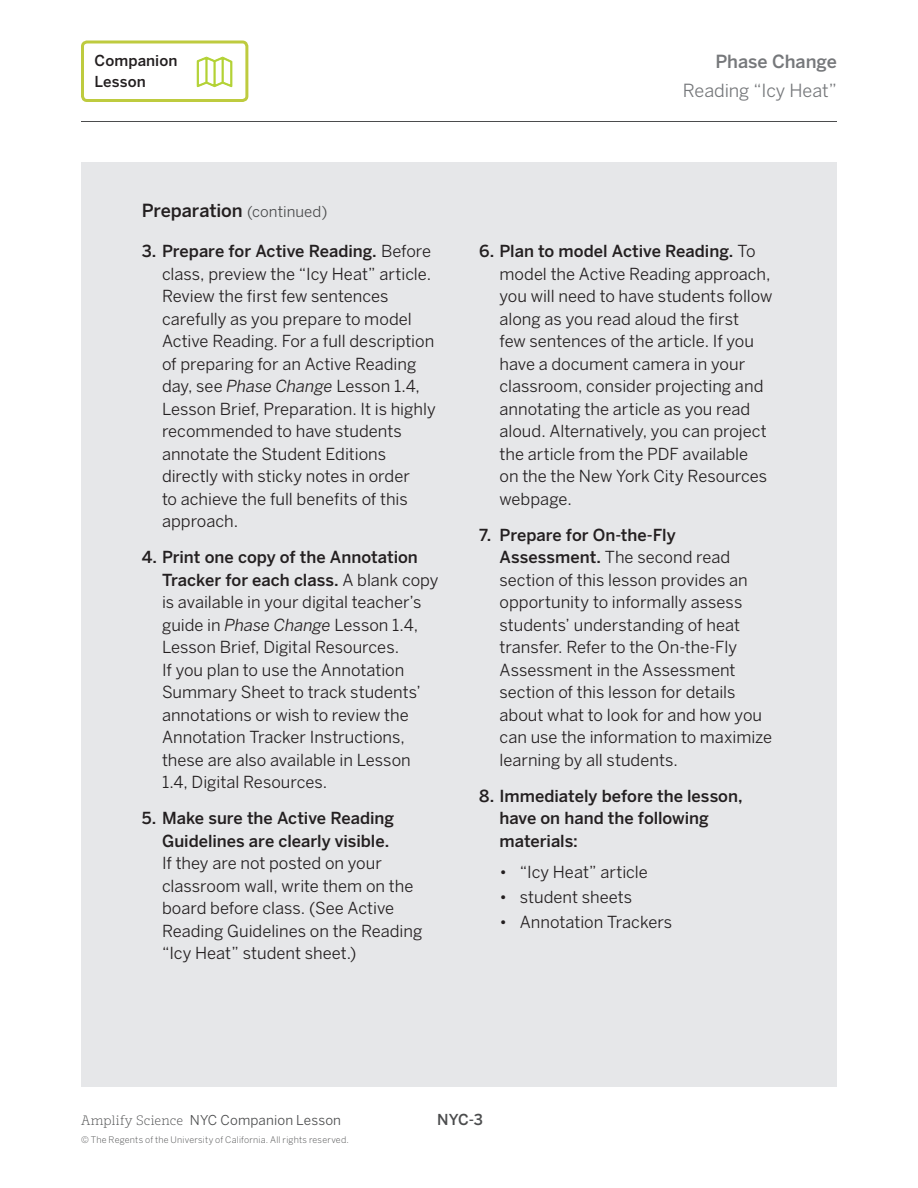
<style>
.page{position:relative;width:918px;height:1188px;background:#fff}
.page>*{position:absolute;margin:0;border:0;box-sizing:border-box;transform-origin:0 0}
.M___P_Heading_1{font:500 18px "Benton Sans";letter-spacing:-.005em;color:#231f20}
.t1{font:18px "Benton Sans";letter-spacing:-.005em;color:#76787b}
.t2{font:500 18px "Benton Sans";letter-spacing:-.005em;color:#76787b}
.t3{font:16.5px/22.5px "Benton Sans";color:#231f20}
.t4{font:500 16.5px/22.5px "Benton Sans";color:#231f20}
.t5{font:500 15px/21px "Benton Sans";letter-spacing:.005em;color:#231f20}
.t6{font:500 15px "Benton Sans";color:#4b4c4d}
.t7{font:13.5px "Benton Sans";letter-spacing:.01em;color:#4b4c4d}
.t8{font:300 9px "Benton Sans";letter-spacing:.025em;color:#4b4c4d}
.s1{font-weight:400;font-size:15px;color:#4b4c4d}
.s2{font-weight:500}
.s3{font-style:italic}
.s4{font-family:"Amplify";font-weight:300}
</style>
<div class="page">
<hr style="left:81px;top:121px;width:756px;height:1px;background:#4b4c4d">
<div style="left:81px;top:162px;width:756px;height:925px;background:#e6e7e9"></div>
<div style="left:81px;top:40px;width:167px;height:62px;border:3px solid #becb3f;border-radius:4px"></div>
<svg style="left:197px;top:56px;width:36px;height:31px"></svg>
<p class="t5" style="left:95px;top:51px;width:84px">Companion<br>Lesson</p>
<p class="M___P_Heading_1" style="left:142px;top:199px;width:187px">Preparation <span class="s1">(continued)</span></p>
<p class="t3" style="left:162px;top:240px;width:275px;text-indent:-20px"><span class="s2">3. Prepare for Active Reading.</span> Before class, preview the “Icy Heat” article.<br>Review the first few sentences carefully as you prepare to model<br>Active Reading. For a full description of preparing for an Active Reading day, see <span class="s3">Phase Change</span> Lesson 1.4,<br>Lesson Brief, Preparation. It is highly recommended to have students annotate the Student Editions directly with sticky notes in order<br>to achieve the full benefits of this approach.</p>
<p class="t3" style="left:162px;top:546px;width:278px;text-indent:-20px"><span class="s2">4. Print one copy of the Annotation Tracker for each class.</span> A blank copy is available in your digital teacher’s guide in <span class="s3">Phase Change</span> Lesson 1.4, Lesson Brief, Digital Resources.<br>If you plan to use the Annotation Summary Sheet to track students’ annotations or wish to review the Annotation Tracker Instructions, these are also available in Lesson 1.4, Digital Resources.</p>
<p class="t3" style="left:162px;top:807px;width:262px;text-indent:-20px"><span class="s2">5. Make sure the Active Reading<br>Guidelines are clearly visible.<br></span>If they are not posted on your classroom wall, write them on the board before class. (See Active<br>Reading Guidelines on the Reading “Icy Heat” student sheet.)</p>
<p class="t2" style="left:715px;top:51px;width:123px">Phase Change</p>
<p class="t1" style="left:683px;top:79px;width:156px">Reading “Icy Heat”</p>
<p class="t3" style="left:500px;top:240px;width:275px;text-indent:-20px"><span class="s2">6. Plan to model Active Reading.</span> To model the Active Reading approach, you will need to have students follow along as you read aloud the first<br>few sentences of the article. If you have a document camera in your classroom, consider projecting and annotating the article as you read aloud. Alternatively, you can project the article from the PDF available<br>on the the New York City Resources webpage.</p>
<p class="t3" style="left:500px;top:524px;width:274px;text-indent:-20px"><span class="s2">7. Prepare for On-the-Fly<br>Assessment.</span> The second read section of this lesson provides an opportunity to informally assess students’ understanding of heat transfer. Refer to the On-the-Fly<br>Assessment in the Assessment section of this lesson for details about what to look for and how you can use the information to maximize learning by all students.</p>
<p class="t4" style="left:500px;top:785px;width:245px;text-indent:-20px">8. Immediately before the lesson, have on hand the following materials:</p>
<p class="t3" style="left:500px;top:861px;width:150px">• “Icy Heat” article</p>
<p class="t3" style="left:500px;top:886px;width:134px">• student sheets</p>
<p class="t3" style="left:500px;top:911px;width:174px">• Annotation Trackers</p>
<p class="t7" style="left:81px;top:1112px;width:262px"><span class="s4">Amplify Science</span> NYC Companion Lesson</p>
<p class="t6" style="left:437px;top:1110px;width:47px">NYC-3</p>
<p class="t8" style="left:81px;top:1135px;width:269px">© The Regents of the University of California. All rights reserved.</p>
</div>
